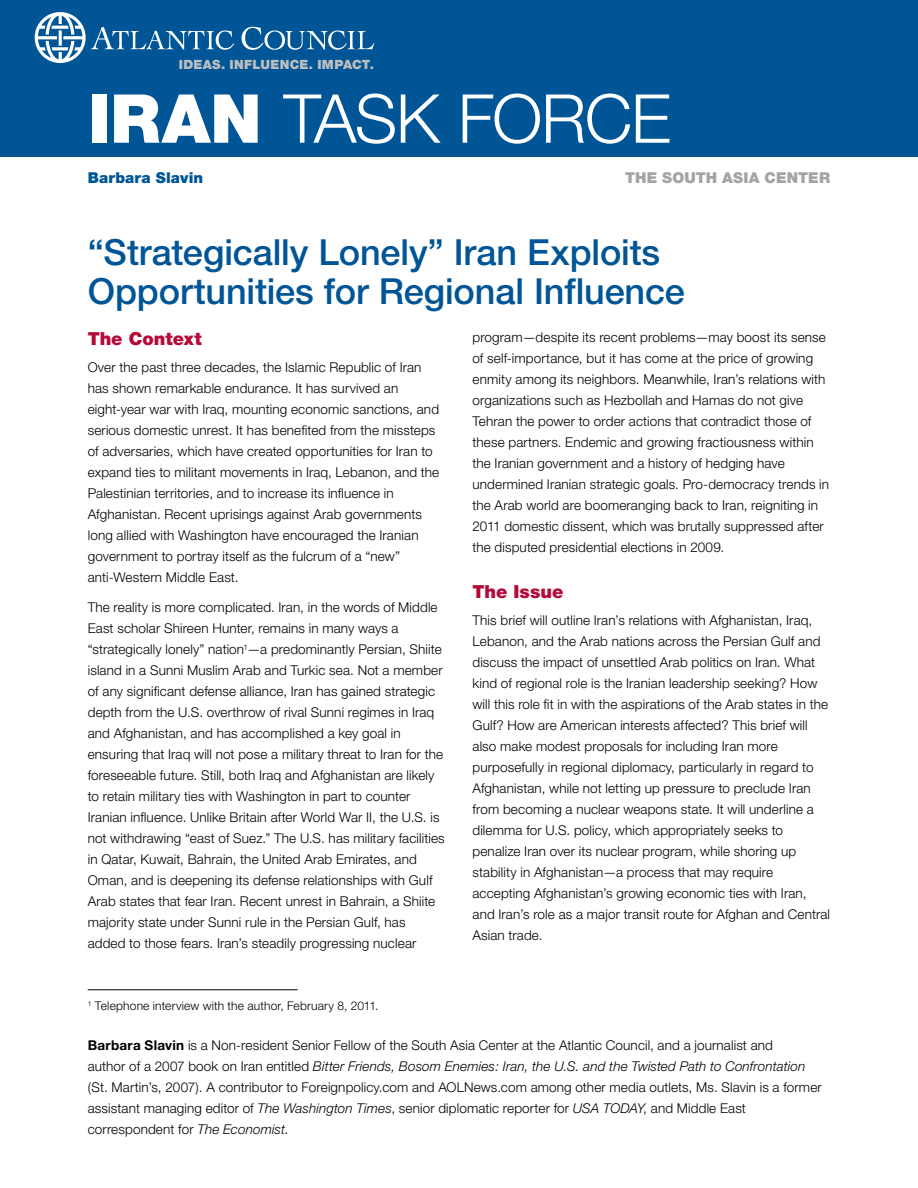
<style>
.page{position:relative;width:918px;height:1188px;background:#fff}
.page>*{position:absolute;margin:0;border:0;box-sizing:border-box;transform-origin:0 0}
.t1{font:900 67.5px "Helvetica Neue";color:#fff}
.t2{font:300 67.5px "Helvetica Neue";color:#fff}
.t3{font:500 36px/39px "Helvetica Neue";letter-spacing:-.005em;color:#005596}
.t4{font:900 18px "Helvetica Neue";color:#b50938}
.t5{font:900 15px "Helvetica Neue";letter-spacing:.01em;color:#a2a4a6}
.t6{font:900 15px "Helvetica Neue";letter-spacing:.015em;color:#005596}
.t7{font:300 13.5px/21px "Helvetica Neue";letter-spacing:.01em;color:#000}
.t8{font:900 12.75px "Helvetica Neue";letter-spacing:.02em;color:#bbbdbf}
.t9{font:300 12px "Helvetica Neue";letter-spacing:.015em;color:#000}
.s1{font-weight:300}
.s2{font-family:"Helvetica Neue LT Std";font-weight:700}
.s3{font-style:italic}
</style>
<div class="page">
<div style="left:0;top:0;width:918px;height:157px;background:#005596"></div>
<svg style="left:35px;top:12px;width:199px;height:51px"></svg>
<svg style="left:242px;top:27px;width:132px;height:23px"></svg>
<hr style="left:88px;top:990px;width:210px;height:1px;background:#000">
<p class="t8" style="left:179px;top:57px;width:197px">IDEAS. INFLUENCE. IMPACT.</p>
<h1 class="t1" style="left:88px;top:78px;width:270px">IRAN <span class="s1">Task</span></h1>
<h1 class="t2" style="left:458px;top:77px;width:80px">Force</h1>
<p class="t6" style="left:88px;top:168px;width:117px">Barbara Slavin</p>
<p class="t5" style="left:625px;top:168px;width:207px">THE SOUTH ASIA CENTER</p>
<h2 class="t3" style="left:88px;top:232px;width:599px">“Strategically Lonely” Iran Exploits<br>Opportunities for Regional Influence</h2>
<h3 class="t4" style="left:88px;top:328px;width:115px">The Context</h3>
<p class="t7" style="left:88px;top:357px;width:353px">Over the past three decades, the Islamic Republic of Iran has shown remarkable endurance. It has survived an eight-year war with Iraq, mounting economic sanctions, and serious domestic unrest. It has benefited from the missteps of adversaries, which have created opportunities for Iran to expand ties to militant movements in Iraq, Lebanon, and the Palestinian territories, and to increase its influence in Afghanistan. Recent uprisings against Arab governments long allied with Washington have encouraged the Iranian government to portray itself as the fulcrum of a “new” anti-Western Middle East.</p>
<p class="t7" style="left:88px;top:597px;width:359px">The reality is more complicated. Iran, in the words of Middle East scholar Shireen Hunter, remains in many ways a “strategically lonely” nation<sup>1</sup>—a predominantly Persian, Shiite island in a Sunni Muslim Arab and Turkic sea. Not a member of any significant defense alliance, Iran has gained strategic depth from the U.S. overthrow of rival Sunni regimes in Iraq and Afghanistan, and has accomplished a key goal in ensuring that Iraq will not pose a military threat to Iran for the foreseeable future. Still, both Iraq and Afghanistan are likely to retain military ties with Washington in part to counter Iranian influence. Unlike Britain after World War II, the U.S. is not withdrawing “east of Suez.” The U.S. has military facilities in Qatar, Kuwait, Bahrain, the United Arab Emirates, and Oman, and is deepening its defense relationships with Gulf Arab states that fear Iran. Recent unrest in Bahrain, a Shiite majority state under Sunni rule in the Persian Gulf, has added to those fears. Iran’s steadily progressing nuclear</p>
<p class="t9" style="left:88px;top:999px;width:292px"><sup>1</sup> Telephone interview with the author, February 8, 2011.</p>
<p class="t7" style="left:473px;top:326px;width:358px">program—despite its recent problems—may boost its sense of self-importance, but it has come at the price of growing enmity among its neighbors. Meanwhile, Iran’s relations with organizations such as Hezbollah and Hamas do not give Tehran the power to order actions that contradict those of these partners. Endemic and growing fractiousness within the Iranian government and a history of hedging have undermined Iranian strategic goals. Pro-democracy trends in the Arab world are boomeranging back to Iran, reigniting in 2011 domestic dissent, which was brutally suppressed after the disputed presidential elections in 2009.</p>
<h3 class="t4" style="left:472px;top:581px;width:92px">The Issue</h3>
<p class="t7" style="left:472px;top:609px;width:359px">This brief will outline Iran’s relations with Afghanistan, Iraq, Lebanon, and the Arab nations across the Persian Gulf and discuss the impact of unsettled Arab politics on Iran. What kind of regional role is the Iranian leadership seeking? How will this role fit in with the aspirations of the Arab states in the Gulf? How are American interests affected? This brief will also make modest proposals for including Iran more purposefully in regional diplomacy, particularly in regard to Afghanistan, while not letting up pressure to preclude Iran from becoming a nuclear weapons state. It will underline a dilemma for U.S. policy, which appropriately seeks to penalize Iran over its nuclear program, while shoring up stability in Afghanistan—a process that may require accepting Afghanistan’s growing economic ties with Iran, and Iran’s role as a major transit route for Afghan and Central Asian trade.</p>
<p class="t7" style="left:88px;top:1034px;width:736px"><span class="s2">Barbara Slavin</span> is a Non-resident Senior Fellow of the South Asia Center at the Atlantic Council, and a journalist and<br>author of a 2007 book on Iran entitled <span class="s3">Bitter Friends, Bosom Enemies: Iran, the U.S. and the Twisted Path to Confrontation </span>(St. Martin’s, 2007). A contributor to Foreignpolicy.com and AOLNews.com among other media outlets, Ms. Slavin is a former assistant managing editor of <span class="s3">The Washington Times</span>, senior diplomatic reporter for <span class="s3">USA TODAY</span>, and Middle East correspondent for <span class="s3">The Economist</span>.</p>
</div>
